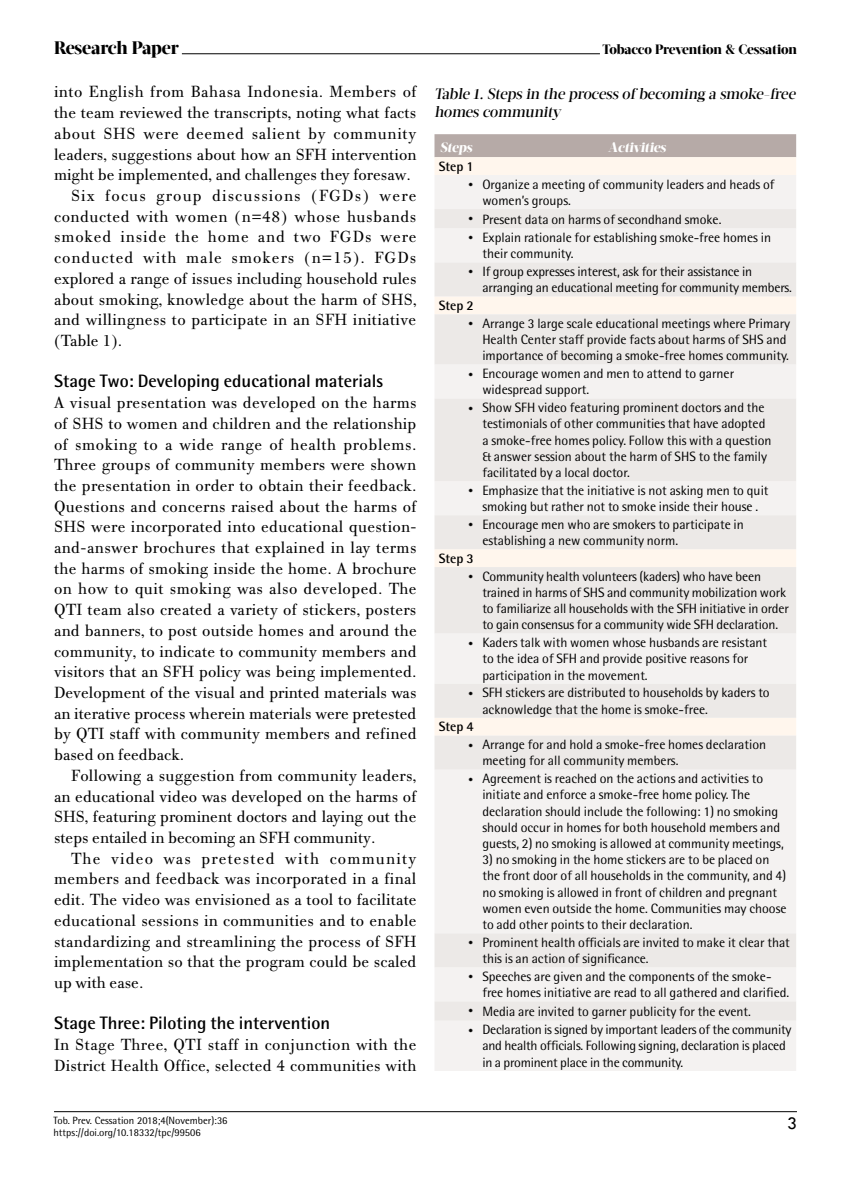
<style>
.page{position:relative;width:851px;height:1191px;background:#fff}
.page>*{position:absolute;margin:0;border:0;box-sizing:border-box;transform-origin:0 0}
.t1{font:700 18px "Rotis Semi Sans Hel";color:#000}
.t2{font:800 18px "Acta Display W04";letter-spacing:-.01em;color:#000}
.t3{font:18px "Tw Cen";color:#000}
.t4{font:17.25px/20.7px "PF Bodoni Text";letter-spacing:.015em;color:#000;text-align:justify}
.t5{font:17.25px "PF Bodoni Text";letter-spacing:.04em;color:#000}
.t6{font:17.25px "PF Bodoni Text";letter-spacing:.06em;color:#000}
.t7{font:17.25px "PF Bodoni Text";letter-spacing:.065em;color:#000}
.t8{font:17.25px "PF Bodoni Text";letter-spacing:.05em;color:#000}
.t9{font:500 15px/18px "Acta Display W04";color:#000}
.t10{font:13.5px/16.2px "Rotis Semi Sans Hel";color:#000}
.t11{font:800 13.5px "Acta Display W04";letter-spacing:-.01em;color:#000}
.t12{font:700 13.5px "Rotis Semi Sans Hel";color:#000}
.t13{font:800 13.5px "Acta Display W04";color:#fff}
.t14{font:10.5px/12.6px "Rotis Semi Sans Hel";color:#000}
.s1{font-family:"Javanese Text";font-size:15px}
</style>
<div class="page">
<hr style="left:182px;top:53px;width:418px;height:1px;background:#000">
<hr style="left:54px;top:1111px;width:742px;height:1px;background:#000">
<div style="left:434px;top:134px;width:362px;height:23px;background:#b6aaa7"></div>
<div style="left:434px;top:157px;width:362px;height:18px;background:#fff6ed"></div>
<div style="left:434px;top:175px;width:362px;height:896px;background:#f4f2f1"></div>
<div style="left:434px;top:209px;width:362px;height:811px;background:#f2f0ed"></div>
<h1 class="t2" style="left:54px;top:36px;width:126px">Research Paper</h1>
<p class="t11" style="left:602px;top:41px;width:196px">Tobacco Prevention &amp; Cessation</p>
<p class="t4" style="left:54px;top:82px;width:364px">into English from Bahasa Indonesia. Members of</p>
<p class="t4" style="left:54px;top:103px;width:363px">the team reviewed the transcripts, noting what facts</p>
<p class="t5" style="left:54px;top:124px;width:363px">about SHS were deemed salient by community</p>
<p class="t4" style="left:54px;top:144px;width:364px">leaders, suggestions about how an SFH intervention</p>
<p class="t4" style="left:54px;top:165px;width:358px">might be implemented, and challenges they foresaw.</p>
<p class="t7" style="left:71px;top:186px;width:347px">Six focus group discussions (FGDs) were</p>
<p class="t4" style="left:54px;top:206px;width:364px">conducted with women (n=48) whose husbands</p>
<p class="t8" style="left:54px;top:227px;width:364px">smoked inside the home and two FGDs were</p>
<p class="t6" style="left:54px;top:248px;width:364px">conducted with male smokers (n=15). FGDs</p>
<p class="t4" style="left:54px;top:268px;width:364px">explored a range of issues including household rules</p>
<p class="t4" style="left:54px;top:289px;width:364px">about smoking, knowledge about the harm of SHS,</p>
<p class="t4" style="left:54px;top:310px;width:364px">and willingness to participate in an SFH initiative</p>
<p class="t4" style="left:54px;top:330px;width:70px">(Table 1).</p>
<h1 class="t1" style="left:54px;top:370px;width:331px">Stage Two: Developing educational materials</h1>
<p class="t4" style="left:54px;top:392px;width:364px">A visual presentation was developed on the harms of SHS to women and children and the relationship of smoking to a wide range of health problems.<br>Three groups of community members were shown the presentation in order to obtain their feedback.<br>Questions and concerns raised about the harms of SHS were incorporated into educational question&shy;and-answer brochures that explained in lay terms the harms of smoking inside the home. A brochure on how to quit smoking was also developed. The QTI team also created a variety of stickers, posters and banners, to post outside homes and around the community, to indicate to community members and visitors that an SFH policy was being implemented.<br>Development of the visual and printed materials was an iterative process wherein materials were pretested by QTI staff with community members and refined based on feedback.</p>
<p class="t4" style="left:54px;top:765px;width:364px;text-indent:17px">Following a suggestion from community leaders, an educational video was developed on the harms of SHS, featuring prominent doctors and laying out the steps entailed in becoming an SFH community.</p>
<p class="t4" style="left:54px;top:848px;width:364px;text-indent:17px">The video was pretested with community members and feedback was incorporated in a final edit. The video was envisioned as a tool to facilitate educational sessions in communities and to enable standardizing and streamlining the process of SFH implementation so that the program could be scaled up with ease.</p>
<h1 class="t1" style="left:54px;top:1012px;width:277px">Stage Three: Piloting the intervention</h1>
<p class="t4" style="left:54px;top:1034px;width:364px">In Stage Three, QTI staff in conjunction with the<br>District Health Office, selected 4 communities with</p>
<p class="t14" style="left:53px;top:1113px;width:175px">Tob. Prev. Cessation 2018;4(November):36 https://doi.org/10.18332/tpc/99506</p>
<p class="t9" style="left:434px;top:85px;width:365px">Table 1. Steps in the process of becoming a smoke-free homes community</p>
<p class="t13" style="left:440px;top:139px;width:36px">Steps</p>
<p class="t13" style="left:608px;top:139px;width:61px">Activities</p>
<p class="t12" style="left:438px;top:158px;width:37px">Step 1</p>
<p class="t10" style="left:482px;top:176px;width:294px;text-indent:-14px"><span class="s1">•</span> Organize a meeting of community leaders and heads of women’s groups.</p>
<p class="t10" style="left:468px;top:211px;width:255px"><span class="s1">•</span> Present data on harms of secondhand smoke.</p>
<p class="t10" style="left:482px;top:229px;width:290px;text-indent:-14px"><span class="s1">•</span> Explain rationale for establishing smoke-free homes in their community.</p>
<p class="t10" style="left:482px;top:263px;width:311px;text-indent:-14px"><span class="s1">•</span> If group expresses interest, ask for their assistance in arranging an educational meeting for community members.</p>
<p class="t12" style="left:438px;top:297px;width:37px">Step 2</p>
<p class="t10" style="left:482px;top:315px;width:309px;text-indent:-14px"><span class="s1">•</span> Arrange 3 large scale educational meetings where Primary<br>Health Center staff provide facts about harms of SHS and importance of becoming a smoke-free homes community.</p>
<p class="t10" style="left:482px;top:365px;width:253px;text-indent:-14px"><span class="s1">•</span> Encourage women and men to attend to garner widespread support.</p>
<p class="t10" style="left:482px;top:399px;width:291px;text-indent:-14px"><span class="s1">•</span> Show SFH video featuring prominent doctors and the testimonials of other communities that have adopted a smoke-free homes policy. Follow this with a question &amp; answer session about the harm of SHS to the family facilitated by a local doctor.</p>
<p class="t10" style="left:468px;top:482px;width:302px;text-align:center"><span class="s1">•</span> Emphasize that the initiative is not asking men to quit smoking but rather not to smoke inside their house .</p>
<p class="t10" style="left:482px;top:516px;width:263px;text-indent:-14px"><span class="s1">•</span> Encourage men who are smokers to participate in establishing a new community norm.</p>
<p class="t12" style="left:438px;top:550px;width:37px">Step 3</p>
<p class="t10" style="left:482px;top:568px;width:308px;text-indent:-14px"><span class="s1">•</span> Community health volunteers (kaders) who have been trained in harms of SHS and community mobilization work to familiarize all households with the SFH initiative in order to gain consensus for a community wide SFH declaration.</p>
<p class="t10" style="left:482px;top:634px;width:286px;text-indent:-14px"><span class="s1">•</span> Kaders talk with women whose husbands are resistant to the idea of SFH and provide positive reasons for participation in the movement.</p>
<p class="t10" style="left:482px;top:684px;width:289px;text-indent:-14px"><span class="s1">•</span> SFH stickers are distributed to households by kaders to acknowledge that the home is smoke-free.</p>
<p class="t12" style="left:438px;top:718px;width:37px">Step 4</p>
<p class="t10" style="left:482px;top:736px;width:285px;text-indent:-14px"><span class="s1">•</span> Arrange for and hold a smoke-free homes declaration meeting for all community members.</p>
<p class="t10" style="left:482px;top:770px;width:303px;text-indent:-14px"><span class="s1">•</span> Agreement is reached on the actions and activities to initiate and enforce a smoke-free home policy. The declaration should include the following: 1) no smoking should occur in homes for both household members and guests, 2) no smoking is allowed at community meetings,</p>
<p class="t10" style="left:482px;top:851px;width:305px">3) no smoking in the home stickers are to be placed on the front door of all households in the community, and 4) no smoking is allowed in front of children and pregnant women even outside the home. Communities may choose to add other points to their declaration.</p>
<p class="t10" style="left:482px;top:934px;width:309px;text-indent:-14px"><span class="s1">•</span> Prominent health officials are invited to make it clear that this is an action of significance.</p>
<p class="t10" style="left:482px;top:968px;width:308px;text-indent:-14px"><span class="s1">•</span> Speeches are given and the components of the smoke&shy;free homes initiative are read to all gathered and clarified.</p>
<p class="t10" style="left:468px;top:1003px;width:284px"><span class="s1">•</span> Media are invited to garner publicity for the event.</p>
<p class="t10" style="left:482px;top:1021px;width:311px;text-indent:-14px"><span class="s1">•</span> Declaration is signed by important leaders of the community and health officials. Following signing, declaration is placed in a prominent place in the community.</p>
<h1 class="t3" style="left:786px;top:1112px;width:11px">3</h1>
</div>
